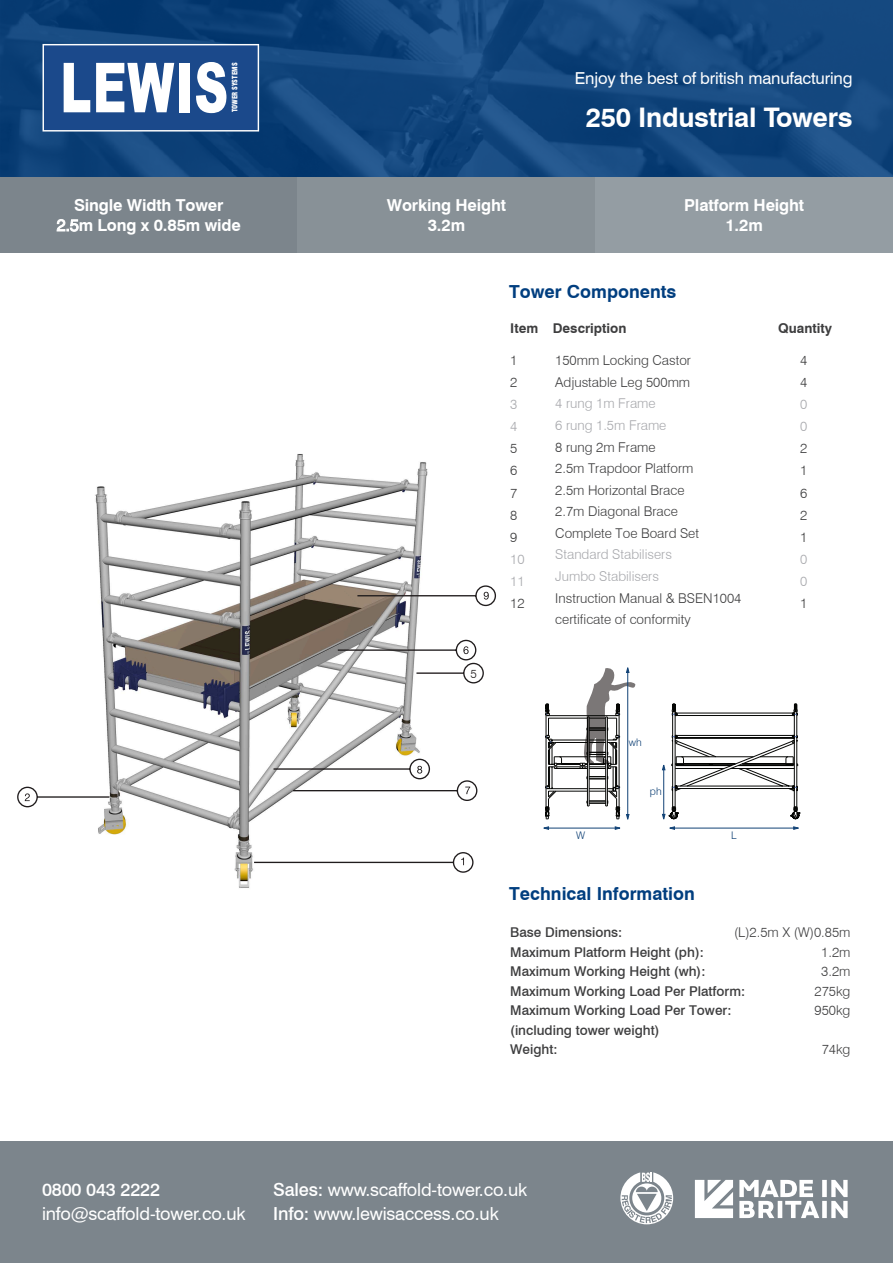
<style>
.page{position:relative;width:893px;height:1263px;background:#fff}
.page>*{position:absolute;margin:0;border:0;box-sizing:border-box;transform-origin:0 0}
.t1{font:700 27px "Swiss 721 BT";letter-spacing:-.01em;color:#fff}
.t2{font:18px/24px "Swiss 721 BT";letter-spacing:-.01em;color:#fff}
.Subtitle{font:700 18px "Swiss 721 BT";color:#013e7f}
.t3{font:500 18px "Swiss 721 BT";letter-spacing:-.01em;color:#fff}
.Subtitle-2{font:700 16.5px/19.5px "Swiss 721 BT";letter-spacing:-.01em;color:#fff;text-align:center}
.t4{font:16.5px "Swiss 721 BT";letter-spacing:-.01em;color:#fff}
.Bodytext{font:300 13.5px/21.6px "Swiss 721 BT";color:#3e3e3f}
.Bodytext-2{font:500 13.5px/19.5px "Swiss 721 BT";color:#3e3e3f}
.Bodytext-3{font:700 13.5px "Swiss 721 BT";color:#3e3e3f}
.Bodytext-4{font:300 13.5px "Swiss 721 BT";color:#a8a9ad}
.Bodytext-5{font:300 12px "Swiss 721 BT";color:#231f20}
.t5{font:300 10.5px "Swiss 721 BT";color:#114276}
.t6{font:900 condensed 7.35px "Swiss 721 BT";color:#fff;scale:.95 1}
.s1{font-family:"Swis 721 BT";font-weight:400}
.s2{color:#a8a9ad}
.s3{font-weight:500}
</style>
<div class="page">
<img style="left:95px;top:454px;width:333px;height:434px">
<svg style="left:0;top:0;width:893px;height:178px;background:#12467c"></svg>
<div style="left:0;top:1142px;width:893px;height:121px;background:#7c858c"></div>
<svg style="left:43px;top:44px;width:216px;height:88px"></svg>
<svg style="left:620px;top:1172px;width:53px;height:52px"></svg>
<svg style="left:695px;top:1180px;width:38px;height:38px"></svg>
<svg style="left:739px;top:1180px;width:109px;height:38px"></svg>
<svg style="left:793px;top:826px;width:6px;height:4px"></svg>
<svg style="left:669px;top:826px;width:6px;height:4px"></svg>
<hr style="left:674px;top:828px;width:120px;height:1px;background:#114276">
<svg style="left:615px;top:826px;width:5px;height:4px"></svg>
<svg style="left:543px;top:826px;width:6px;height:4px"></svg>
<hr style="left:548px;top:828px;width:67px;height:1px;background:#114276">
<svg style="left:545px;top:667px;width:255px;height:153px"></svg>
<hr style="left:627px;top:672px;width:1px;height:142px;background:#114276">
<div style="left:0;top:178px;width:298px;height:75px;background:#7c858c"></div>
<div style="left:298px;top:178px;width:297px;height:75px;background:#889197"></div>
<div style="left:595px;top:178px;width:298px;height:75px;background:#949da3"></div>
<svg style="left:17px;top:786px;width:94px;height:22px"></svg>
<svg style="left:253px;top:851px;width:221px;height:22px"></svg>
<svg style="left:356px;top:585px;width:140px;height:22px"></svg>
<svg style="left:272px;top:758px;width:206px;height:44px"></svg>
<svg style="left:336px;top:639px;width:148px;height:45px"></svg>
<p class="t6" style="left:230px;top:112px;width:54px;rotate:-90deg">TOWER SYSTEMS</p>
<p class="Subtitle-2" style="left:57px;top:196px;width:186px">Single Width Tower<br><span class="s1">2.5</span>m Long x 0.85m wide</p>
<p class="Subtitle-2" style="left:387px;top:196px;width:121px">Working Height</p>
<p class="Subtitle-2" style="left:428px;top:215px;width:39px">3.2m</p>
<p class="t4" style="left:575px;top:68px;width:279px">Enjoy the best of british manufacturing</p>
<h1 class="t1" style="left:586px;top:101px;width:268px">250 Industrial Towers</h1>
<p class="Subtitle-2" style="left:684px;top:196px;width:122px">Platform Height</p>
<p class="Subtitle-2" style="left:725px;top:215px;width:39px">1.2m</p>
<p class="Subtitle" style="left:509px;top:280px;width:169px">Tower Components</p>
<p class="Bodytext-5" style="left:470px;top:666px;width:8px">5</p>
<p class="Bodytext-3" style="left:510px;top:320px;width:29px">Item</p>
<p class="Bodytext-3" style="left:553px;top:320px;width:75px">Description</p>
<p class="Bodytext-3" style="left:778px;top:320px;width:55px">Quantity</p>
<p class="Bodytext" style="left:510px;top:350px;width:9px">1</p>
<p class="Bodytext" style="left:800px;top:350px;width:9px">4</p>
<p class="Bodytext" style="left:510px;top:372px;width:9px">2</p>
<p class="Bodytext" style="left:800px;top:372px;width:9px">4</p>
<p class="Bodytext-4" style="left:510px;top:396px;width:9px">3</p>
<p class="Bodytext-4" style="left:800px;top:396px;width:9px">0</p>
<p class="Bodytext-4" style="left:510px;top:418px;width:9px">4</p>
<p class="Bodytext-4" style="left:800px;top:418px;width:9px">0</p>
<p class="Bodytext" style="left:510px;top:438px;width:9px">5</p>
<p class="Bodytext" style="left:800px;top:438px;width:9px">2</p>
<p class="Bodytext" style="left:510px;top:460px;width:9px">6</p>
<p class="Bodytext" style="left:800px;top:460px;width:9px">1</p>
<p class="Bodytext" style="left:510px;top:482px;width:9px">7</p>
<p class="Bodytext" style="left:800px;top:482px;width:9px">6</p>
<p class="Bodytext" style="left:510px;top:504px;width:9px">8</p>
<p class="Bodytext" style="left:800px;top:504px;width:9px">2</p>
<p class="Bodytext" style="left:510px;top:526px;width:9px">9</p>
<p class="Bodytext" style="left:800px;top:526px;width:9px">1</p>
<p class="Bodytext-4" style="left:510px;top:551px;width:16px">10</p>
<p class="Bodytext-4" style="left:800px;top:551px;width:9px">0</p>
<p class="Bodytext-4" style="left:510px;top:573px;width:16px">11</p>
<p class="Bodytext-4" style="left:800px;top:573px;width:9px">0</p>
<p class="Bodytext" style="left:510px;top:592px;width:16px">12</p>
<p class="Bodytext" style="left:800px;top:592px;width:9px">1</p>
<p class="Bodytext" style="left:555px;top:350px;width:188px">150mm Locking Castor<br>Adjustable Leg 500mm<br><span class="s2">4 rung 1m Frame<br>6 rung 1.5m Frame<br></span>8 rung 2m Frame<br>2.5m Trapdoor Platform<br>2.5m Horizontal Brace<br>2.7m Diagonal Brace<br>Complete Toe Board Set<br><span class="s2">Standard Stabilisers<br>Jumbo Stabilisers<br></span>Instruction Manual &amp; BSEN1004 certificate of conformity</p>
<p class="t5" style="left:629px;top:736px;width:14px">wh</p>
<p class="t5" style="left:650px;top:785px;width:13px">ph</p>
<p class="t5" style="left:576px;top:828px;width:11px">W</p>
<p class="t5" style="left:731px;top:828px;width:7px">L</p>
<p class="Subtitle" style="left:509px;top:883px;width:187px">Technical Information</p>
<p class="Bodytext-2" style="left:510px;top:923px;width:114px">Base Dimensions:</p>
<p class="Bodytext-2" style="left:510px;top:942px;width:195px">Maximum Platform Height (ph):</p>
<p class="Bodytext-2" style="left:510px;top:962px;width:197px">Maximum Working Height (wh):</p>
<p class="Bodytext-2" style="left:510px;top:981px;width:236px">Maximum Working Load Per Platform:</p>
<p class="Bodytext-2" style="left:510px;top:1001px;width:223px">Maximum Working Load Per Tower: (including tower weight)</p>
<p class="Bodytext-2" style="left:510px;top:1039px;width:49px">Weight:</p>
<p class="Bodytext" style="left:734px;top:921px;width:118px">(L)2.5m X (W)0.85m</p>
<p class="Bodytext" style="left:821px;top:941px;width:31px">1.2m</p>
<p class="Bodytext" style="left:821px;top:960px;width:31px">3.2m</p>
<p class="Bodytext" style="left:814px;top:980px;width:37px">275kg</p>
<p class="Bodytext" style="left:814px;top:999px;width:37px">950kg</p>
<p class="Bodytext" style="left:822px;top:1038px;width:30px">74kg</p>
<h2 class="t3" style="left:42px;top:1178px;width:120px">0800 043 2222</h2>
<h2 class="t2" style="left:42px;top:1201px;width:205px">info@scaffold-tower.co.uk</h2>
<h2 class="t2" style="left:273px;top:1177px;width:256px"><span class="s3">Sales:</span> www.scaffold-tower.co.uk<br><span class="s3">Info:</span> www.lewisaccess.co.uk</h2>
</div>
